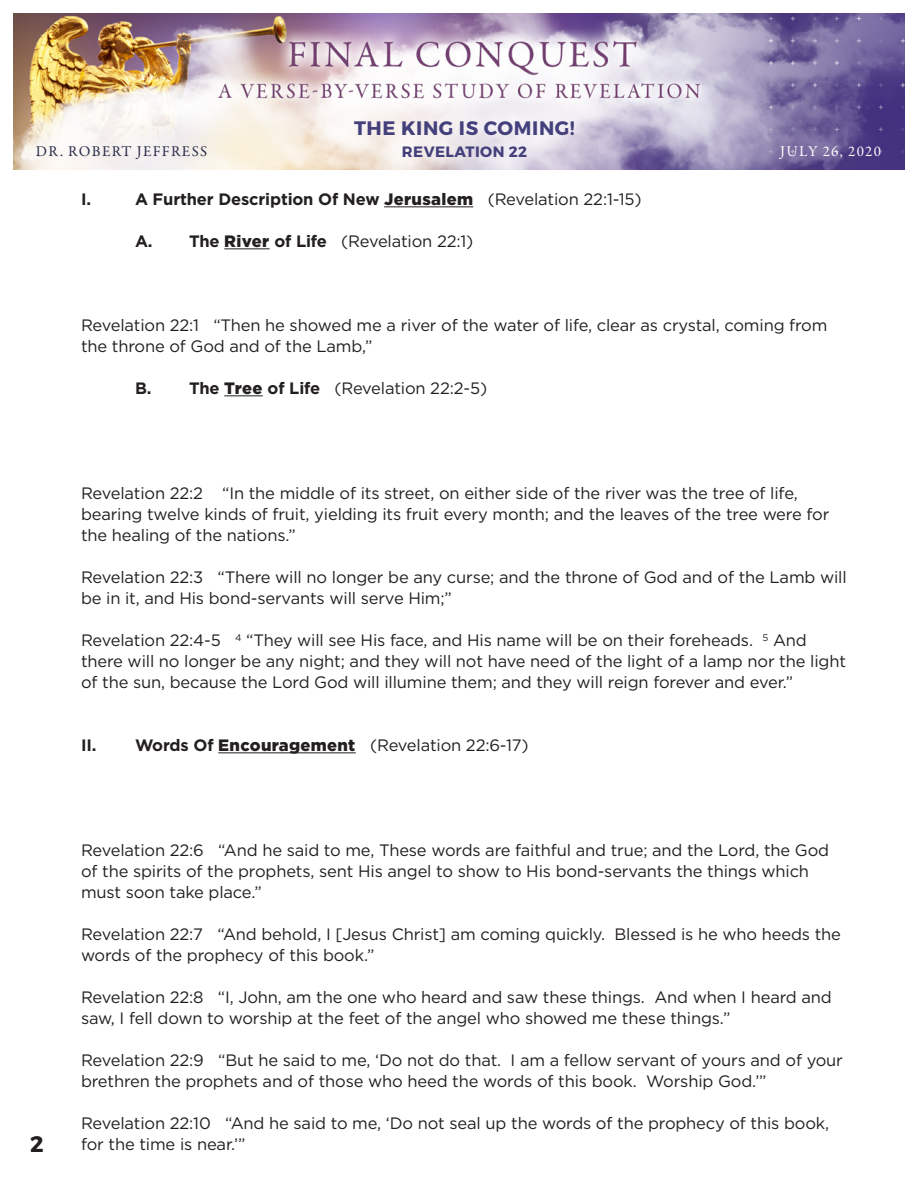
<style>
.page{position:relative;width:918px;height:1188px;background:#fff}
.page>*{position:absolute;margin:0;border:0;box-sizing:border-box;transform-origin:0 0}
.t1{font:700 22.5px "Montserrat";color:#231f20}
.t2{font:700 19.5px "Montserrat";letter-spacing:.03em;color:#44407c}
.t3{font:16.5px/21px "Gotham";letter-spacing:-.01em;color:#231f20}
.t4{font:700 16.5px "Gotham";letter-spacing:-.01em;color:#231f20}
.t5{font:15px "Garamond Premr Pro";letter-spacing:.09em;color:#282d4a}
.t6{font:700 15px "Montserrat";letter-spacing:.03em;color:#44407c}
.t7{font:15px "Garamond Premr Pro";letter-spacing:.08em;color:#fff}
.s1{font-weight:900}
.s2{font-weight:400}
.s3{font-weight:700}
</style>
<div class="page">
<hr style="left:384px;top:206px;width:89px;height:1px;background:#231f20">
<hr style="left:224px;top:248px;width:46px;height:1px;background:#231f20">
<hr style="left:224px;top:395px;width:39px;height:1px;background:#231f20">
<hr style="left:218px;top:752px;width:138px;height:1px;background:#231f20">
<img style="left:14px;top:14px;width:890px;height:156px">
<p class="t2" style="left:354px;top:116px;width:222px">THE KING IS COMING!</p>
<p class="t6" style="left:402px;top:142px;width:127px">REVELATION 22</p>
<p class="t5" style="left:36px;top:143px;width:173px">DR. ROBERT JEFFRESS</p>
<p class="t7" style="left:780px;top:143px;width:102px">JULY 26, 2020</p>
<p class="t4" style="left:81px;top:188px;width:12px">I.</p>
<p class="t4" style="left:135px;top:188px;width:508px">A Further Description Of New <span class="s1">Jerusalem</span> <span class="s2">(Revelation 22:1-15)</span></p>
<p class="t3" style="left:135px;top:231px;width:340px"><span class="s3">A. The</span> <span class="s1">River</span> <span class="s3">of Life</span> (Revelation 22:1)</p>
<p class="t3" style="left:81px;top:315px;width:748px">Revelation 22:1 “Then he showed me a river of the water of life, clear as crystal, coming from the throne of God and of the Lamb,”</p>
<p class="t3" style="left:135px;top:378px;width:354px"><span class="s3">B. The</span> <span class="s1">Tree</span> <span class="s3">of Life</span> (Revelation 22:2-5)</p>
<p class="t3" style="left:81px;top:483px;width:750px">Revelation 22:2 “In the middle of its street, on either side of the river was the tree of life, bearing twelve kinds of fruit, yielding its fruit every month; and the leaves of the tree were for the healing of the nations.”</p>
<p class="t3" style="left:81px;top:567px;width:767px">Revelation 22:3 “There will no longer be any curse; and the throne of God and of the Lamb will be in it, and His bond-servants will serve Him;”</p>
<p class="t3" style="left:81px;top:630px;width:767px">Revelation 22:4-5 <sup>4</sup> “They will see His face, and His name will be on their foreheads. <sup>5</sup> And there will no longer be any night; and they will not have need of the light of a lamp nor the light of the sun, because the Lord God will illumine them; and they will reign forever and ever.”</p>
<p class="t1" style="left:30px;top:1130px;width:15px">2</p>
<p class="t3" style="left:81px;top:735px;width:449px"><span class="s3">II. Words Of</span> <span class="s1">Encouragement</span> (Revelation 22:6-17)</p>
<p class="t3" style="left:81px;top:840px;width:750px">Revelation 22:6 “And he said to me, These words are faithful and true; and the Lord, the God of the spirits of the prophets, sent His angel to show to His bond-servants the things which must soon take place.”</p>
<p class="t3" style="left:81px;top:924px;width:761px">Revelation 22:7 “And behold, I [Jesus Christ] am coming quickly. Blessed is he who heeds the words of the prophecy of this book.”</p>
<p class="t3" style="left:81px;top:987px;width:752px">Revelation 22:8 “I, John, am the one who heard and saw these things. And when I heard and saw, I fell down to worship at the feet of the angel who showed me these things.”</p>
<p class="t3" style="left:81px;top:1050px;width:763px">Revelation 22:9 “But he said to me, ‘Do not do that. I am a fellow servant of yours and of your brethren the prophets and of those who heed the words of this book. Worship God.’”</p>
<p class="t3" style="left:81px;top:1113px;width:750px">Revelation 22:10 “And he said to me, ‘Do not seal up the words of the prophecy of this book, for the time is near.’”</p>
</div>
